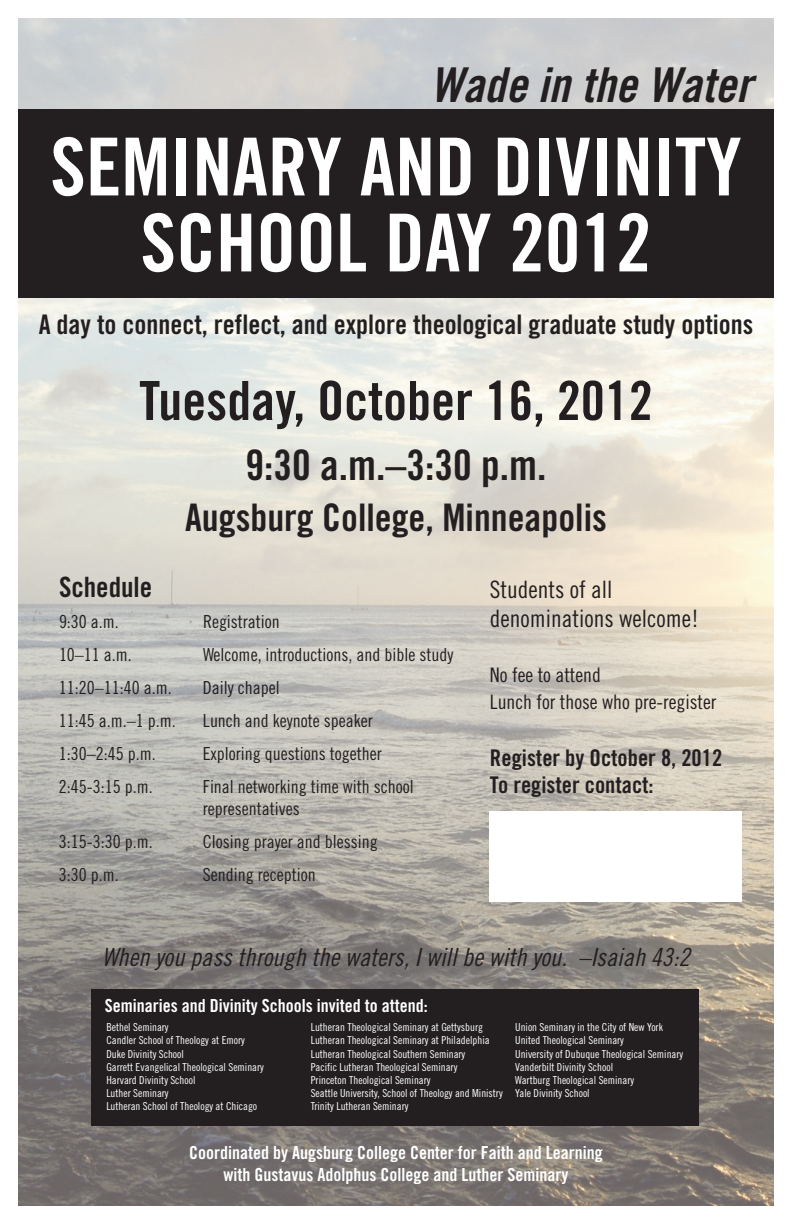
<style>
.page{position:relative;width:792px;height:1224px;background:#fff}
.page>*{position:absolute;margin:0;border:0;box-sizing:border-box;transform-origin:0 0}
.t1{font:80px/76px "Trade Gothic Bold Cond Twenty";color:#fff;text-align:center}
.t2{font:54px "Trade Gothic Bold Cond Twenty";color:#231f20}
.t3{font:48px "Trade Gothic Bold Cond Twenty Obl";letter-spacing:.005em;color:#231f20}
.t4{font:42px "Trade Gothic Bold Cond Twenty";color:#231f20}
.t5{font:38px "Trade Gothic Bold Cond Twenty";color:#231f20}
.t6{font:28px "Trade Gothic Bold Cond Twenty";color:#231f20}
.t7{font:27px "Trade Gothic Bold Cond Twenty";color:#231f20}
.t8{font:25px "Trade Gothic Cond Eighteen Obl";color:#231f20}
.t9{font:24px/28.8px "Trade Gothic Cond Eighteen";color:#231f20}
.t10{font:23px/27.6px "Trade Gothic Bold Cond Twenty";color:#231f20}
.t11{font:20px/26.9px "Trade Gothic Cond Eighteen";color:#231f20}
.t12{font:18px/21.6px "Trade Gothic Cond Eighteen";color:#231f20}
.t13{font:18px/21.6px "Trade Gothic Bold Cond Twenty";color:#fff;text-align:center}
.t14{font:11px/13.2px "Trade Gothic Cond Eighteen";color:#fff}
</style>
<div class="page">
<img style="left:18px;top:18px;width:756px;height:1188px">
<div style="left:18px;top:110px;width:756px;height:188px;background:#231f20"></div>
<div style="left:91px;top:989px;width:608px;height:137px;background:#231f20"></div>
<div style="left:489px;top:811px;width:253px;height:91px;background:#fff"></div>
<h3 class="t3" style="left:431px;top:68px;width:323px">Wade in the Water</h3>
<h1 class="t1" style="left:50px;top:135px;width:693px">SEMINARY AND DIVINITY<br>SCHOOL DAY 2012</h1>
<h3 class="t7" style="left:39px;top:314px;width:716px">A day to connect, reflect, and explore theological graduate study options</h3>
<h2 class="t2" style="left:139px;top:381px;width:515px">Tuesday, October 16, 2012</h2>
<h3 class="t4" style="left:246px;top:450px;width:302px">9:30 a.m.–3:30 p.m.</h3>
<h3 class="t5" style="left:185px;top:503px;width:423px">Augsburg College, Minneapolis</h3>
<h3 class="t6" style="left:59px;top:577px;width:95px">Schedule</h3>
<h3 class="t12" style="left:59px;top:612px;width:61px">9:30 a.m.</h3>
<h3 class="t12" style="left:203px;top:612px;width:78px">Registration</h3>
<h3 class="t12" style="left:59px;top:645px;width:74px">10–11 a.m.</h3>
<h3 class="t12" style="left:203px;top:645px;width:252px">Welcome, introductions, and bible study</h3>
<h3 class="t12" style="left:59px;top:678px;width:114px">11:20–11:40 a.m.</h3>
<h3 class="t12" style="left:203px;top:678px;width:78px">Daily chapel</h3>
<h3 class="t12" style="left:59px;top:711px;width:118px">11:45 a.m.–1 p.m.</h3>
<h3 class="t12" style="left:203px;top:711px;width:171px">Lunch and keynote speaker</h3>
<h3 class="t12" style="left:59px;top:744px;width:98px">1:30–2:45 p.m.</h3>
<h3 class="t12" style="left:203px;top:744px;width:180px">Exploring questions together</h3>
<h3 class="t12" style="left:59px;top:777px;width:95px">2:45-3:15 p.m.</h3>
<h3 class="t12" style="left:203px;top:777px;width:212px">Final networking time with school representatives</h3>
<h3 class="t12" style="left:59px;top:832px;width:95px">3:15-3:30 p.m.</h3>
<h3 class="t12" style="left:203px;top:832px;width:176px">Closing prayer and blessing</h3>
<h3 class="t12" style="left:59px;top:865px;width:61px">3:30 p.m.</h3>
<h3 class="t12" style="left:203px;top:865px;width:114px">Sending reception</h3>
<h3 class="t9" style="left:490px;top:577px;width:211px">Students of all denominations welcome!</h3>
<h3 class="t11" style="left:490px;top:663px;width:228px">No fee to attend<br>Lunch for those who pre-register</h3>
<h3 class="t10" style="left:490px;top:745px;width:234px">Register by October 8, 2012<br>To register contact:</h3>
<h3 class="t8" style="left:102px;top:948px;width:589px">When you pass through the waters, I will be with you. –Isaiah 43:2</h3>
<h3 class="t13" style="left:105px;top:997px;width:324px">Seminaries and Divinity Schools invited to attend:</h3>
<p class="t14" style="left:106px;top:1021px;width:159px">Bethel Seminary<br>Candler School of Theology at Emory<br>Duke Divinity School<br>Garrett Evangelical Theological Seminary<br>Harvard Divinity School<br>Luther Seminary<br>Lutheran School of Theology at Chicago</p>
<p class="t14" style="left:311px;top:1021px;width:193px">Lutheran Theological Seminary at Gettysburg Lutheran Theological Seminary at Philadelphia Lutheran Theological Southern Seminary<br>Pacific Lutheran Theological Seminary<br>Princeton Theological Seminary<br>Seattle University, School of Theology and Ministry Trinity Lutheran Seminary</p>
<p class="t14" style="left:515px;top:1021px;width:169px">Union Seminary in the City of New York<br>United Theological Seminary<br>University of Dubuque Theological Seminary<br>Vanderbilt Divinity School<br>Wartburg Theological Seminary<br>Yale Divinity School</p>
<h3 class="t13" style="left:189px;top:1144px;width:415px">Coordinated by Augsburg College Center for Faith and Learning with Gustavus Adolphus College and Luther Seminary</h3>
</div>
